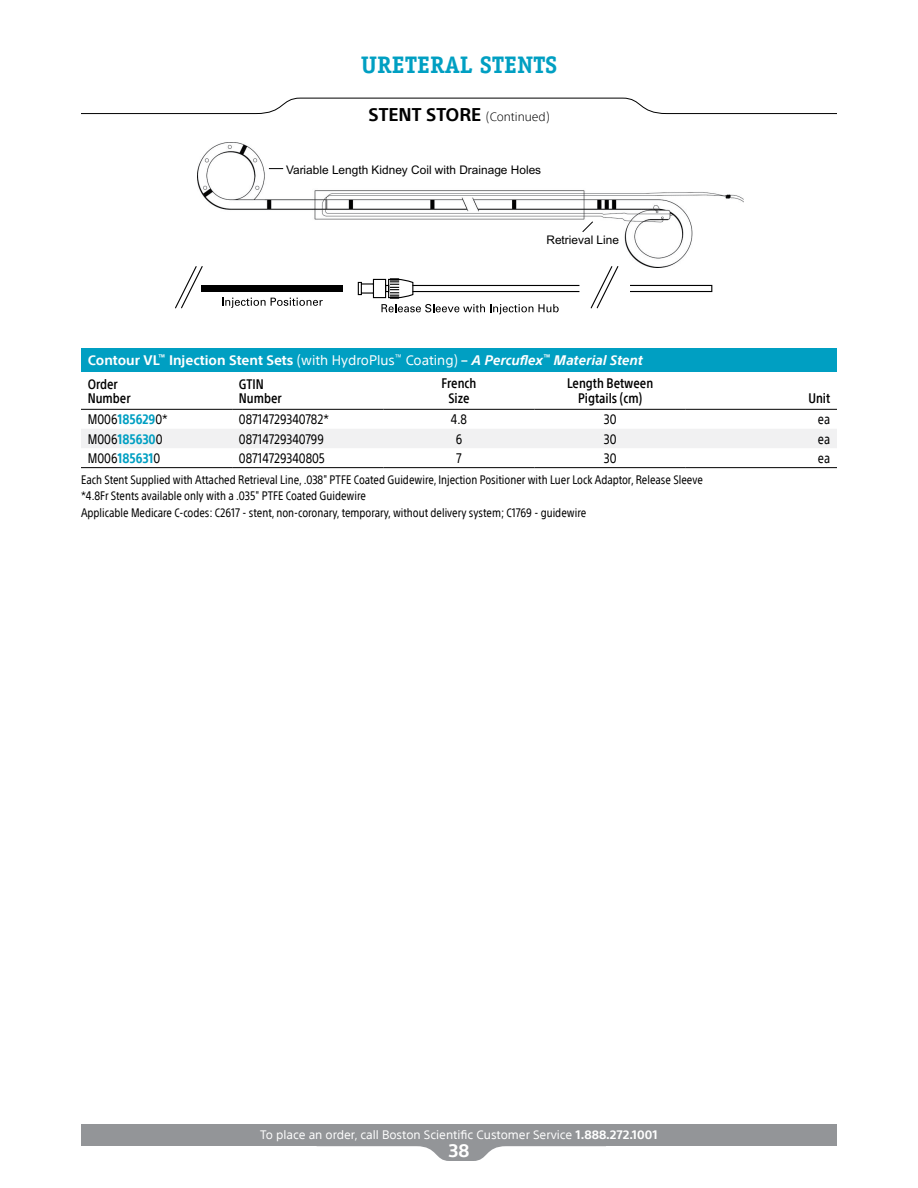
<style>
.page{position:relative;width:918px;height:1188px;background:#fff}
.page>*{position:absolute;margin:0;border:0;box-sizing:border-box;transform-origin:0 0}
.t1{font:700 24px "Officina Serif";color:#009fc2}
.t2{font:700 18px "SST";color:#fff}
.t3{font:700 13.5px/24.3px "SST";color:#fff}
.t4{font:condensed 13.5px "SST";color:#000}
.t5{font:500 condensed 13.5px/15px "SST";color:#000;text-align:center}
.t6{font:700 condensed 13.5px "SST";color:#009fc2}
.t7{font:condensed 12px/16.8px "SST";color:#000}
.t8{font:12px "SST";color:#fff}
.t9{font:300 12px "SST";color:#000}
.t10{font:11.85px "Arial";color:#000}
.s1{font-weight:700;font-size:18px}
.s2{font-weight:400}
.s3{font-style:italic}
.s4{font-weight:500;font-stretch:condensed;color:#000}
.s5{font-weight:700;color:#009fc2}
.s6{font-weight:400;color:#000}
.s7{font-weight:700}
</style>
<div class="page">
<div style="left:81px;top:1125px;width:756px;height:21px;background:#939598"></div>
<svg style="left:317px;top:1146px;width:289px;height:15px"></svg>
<div style="left:81px;top:348px;width:756px;height:24px;background:#009fc2"></div>
<div style="left:81px;top:429px;width:756px;height:19px;background:#f1f1f2"></div>
<hr style="left:81px;top:467px;width:151px;height:1px;background:#000">
<hr style="left:232px;top:467px;width:151px;height:1px;background:#000">
<hr style="left:383px;top:467px;width:152px;height:1px;background:#000">
<hr style="left:535px;top:467px;width:151px;height:1px;background:#000">
<hr style="left:686px;top:467px;width:151px;height:1px;background:#000">
<hr style="left:81px;top:409px;width:151px;height:1px;background:#000">
<hr style="left:232px;top:409px;width:151px;height:1px;background:#000">
<hr style="left:383px;top:409px;width:152px;height:1px;background:#000">
<hr style="left:535px;top:409px;width:151px;height:1px;background:#000">
<hr style="left:686px;top:409px;width:151px;height:1px;background:#000">
<svg style="left:81px;top:97px;width:756px;height:17px"></svg>
<img style="left:198px;top:143px;width:545px;height:122px">
<svg style="left:222px;top:298px;width:101px;height:10px"></svg>
<div style="left:201px;top:285px;width:142px;height:7px;background:#000"></div>
<svg style="left:175px;top:266px;width:28px;height:43px"></svg>
<svg style="left:357px;top:265px;width:356px;height:49px"></svg>
<svg style="left:268px;top:168px;width:326px;height:65px"></svg>
<h1 class="t1" style="left:361px;top:50px;width:198px">URETERAL STENTS</h1>
<p class="t9" style="left:369px;top:109px;width:182px"><span class="s1">STENT STORE</span> (Continued)</p>
<p class="t10" style="left:286px;top:163px;width:257px">Variable Length Kidney Coil with Drainage Holes</p>
<p class="t10" style="left:546px;top:234px;width:74px">Retrieval Line</p>
<p class="t3" style="left:88px;top:348px;width:556px">Contour VL<sup>™</sup> Injection Stent Sets <span class="s2">(with HydroPlus</span><sup>™</sup> <span class="s2">Coating)</span> – <span class="s3">A Percuflex</span><sup>™</sup> <span class="s3">Material Stent<br></span><span class="s4">Order</span></p>
<p class="t5" style="left:88px;top:390px;width:44px">Number</p>
<p class="t5" style="left:239px;top:377px;width:44px;line-height:13.5px;text-align:left">GTIN<br>Number</p>
<p class="t5" style="left:442px;top:375px;width:36px">French<br>Size</p>
<p class="t5" style="left:567px;top:375px;width:88px">Length Between<br>Pigtails (cm)</p>
<p class="t5" style="left:808px;top:390px;width:23px">Unit</p>
<p class="t4" style="left:88px;top:412px;width:82px">M006<span class="s5">185629</span>0*</p>
<p class="t4" style="left:239px;top:412px;width:92px">08714729340782*</p>
<p class="t4" style="left:451px;top:412px;width:18px">4.8</p>
<p class="t4" style="left:604px;top:412px;width:14px">30</p>
<p class="t4" style="left:818px;top:412px;width:14px">ea</p>
<p class="t6" style="left:88px;top:431px;width:76px"><span class="s6">M006</span>185630<span class="s6">0</span></p>
<p class="t4" style="left:239px;top:431px;width:86px">08714729340799</p>
<p class="t4" style="left:456px;top:431px;width:8px">6</p>
<p class="t4" style="left:604px;top:431px;width:14px">30</p>
<p class="t4" style="left:818px;top:431px;width:14px">ea</p>
<p class="t6" style="left:88px;top:450px;width:74px"><span class="s6">M006</span>185631<span class="s6">0</span></p>
<p class="t4" style="left:239px;top:450px;width:88px">08714729340805</p>
<p class="t4" style="left:456px;top:450px;width:7px">7</p>
<p class="t4" style="left:604px;top:450px;width:14px">30</p>
<p class="t4" style="left:818px;top:450px;width:14px">ea</p>
<p class="t7" style="left:81px;top:471px;width:623px">Each Stent Supplied with Attached Retrieval Line, .038" PTFE Coated Guidewire, Injection Positioner with Luer Lock Adaptor, Release Sleeve *4.8Fr Stents available only with a .035" PTFE Coated Guidewire<br>Applicable Medicare C-codes: C2617 - stent, non-coronary, temporary, without delivery system; C1769 - guidewire</p>
<p class="t8" style="left:260px;top:1127px;width:399px">To place an order, call Boston Scientific Customer Service <span class="s7">1.888.272.1001</span></p>
<h2 class="t2" style="left:448px;top:1140px;width:23px">38</h2>
</div>
